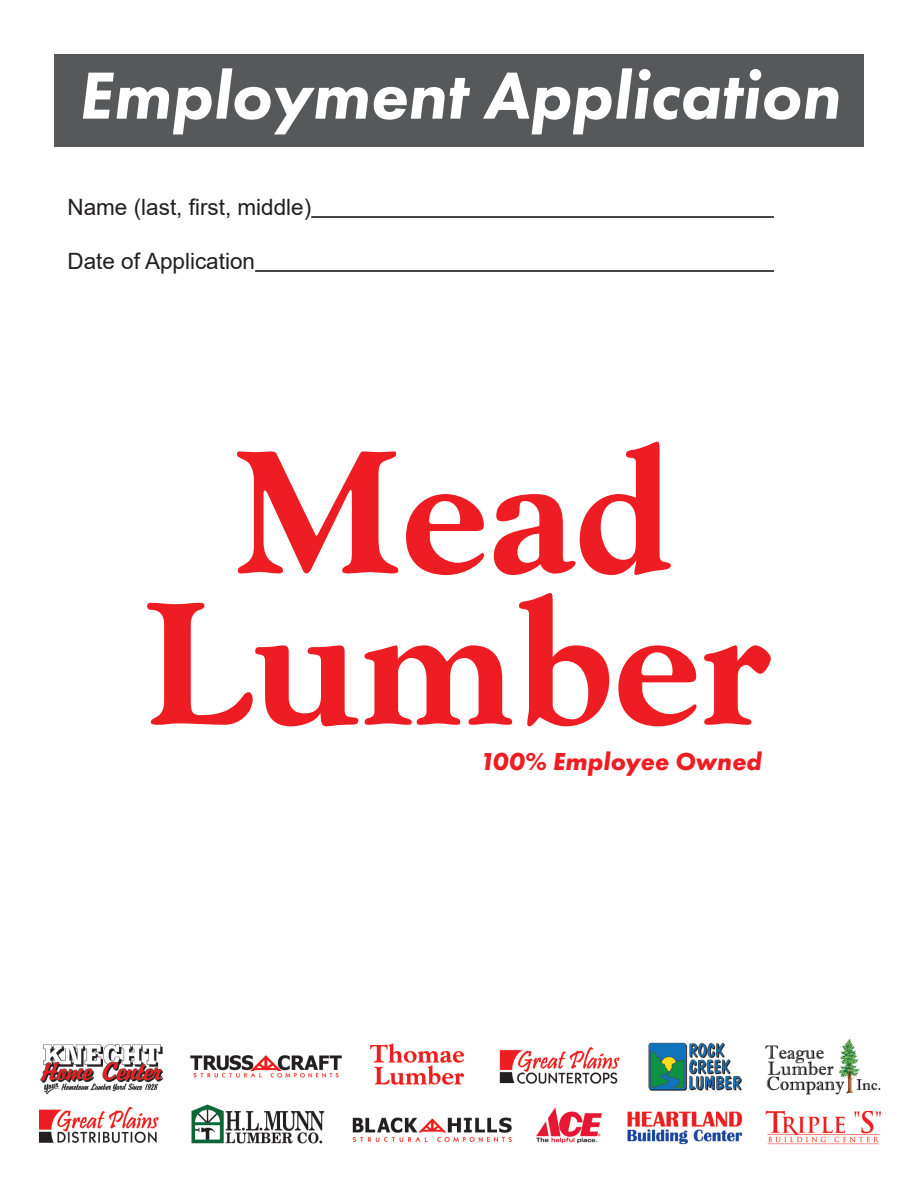
<style>
.page{position:relative;width:918px;height:1188px;background:#fff}
.page>*{position:absolute;margin:0;border:0;box-sizing:border-box;transform-origin:0 0}
.t1{font:italic 800 69px "Futura PT";color:#fff}
.t2{font:italic 700 25.5px "Futura PT";color:#ee1d23}
.t3{font:22.5px "Arial";color:#231f20}
</style>
<div class="page">
<div style="left:54px;top:54px;width:810px;height:93px;background:#57585a"></div>
<hr style="left:311px;top:216px;width:463px;height:2px;background:#231f20">
<hr style="left:255px;top:270px;width:519px;height:2px;background:#231f20">
<svg style="left:237px;top:451px;width:161px;height:122px"></svg>
<svg style="left:406px;top:494px;width:78px;height:81px"></svg>
<svg style="left:494px;top:442px;width:177px;height:133px"></svg>
<svg style="left:147px;top:603px;width:211px;height:123px"></svg>
<svg style="left:364px;top:645px;width:148px;height:80px"></svg>
<svg style="left:519px;top:593px;width:90px;height:133px"></svg>
<svg style="left:618px;top:645px;width:79px;height:81px"></svg>
<svg style="left:704px;top:645px;width:67px;height:80px"></svg>
<img style="left:39px;top:1038px;width:841px;height:107px">
<h1 class="t1" style="left:78px;top:53px;width:763px">Employment Application</h1>
<p class="t3" style="left:68px;top:191px;width:245px">Name (last, first, middle)</p>
<p class="t3" style="left:68px;top:245px;width:189px">Date of Application</p>
<p class="t2" style="left:480px;top:746px;width:284px">100% Employee Owned</p>
</div>
